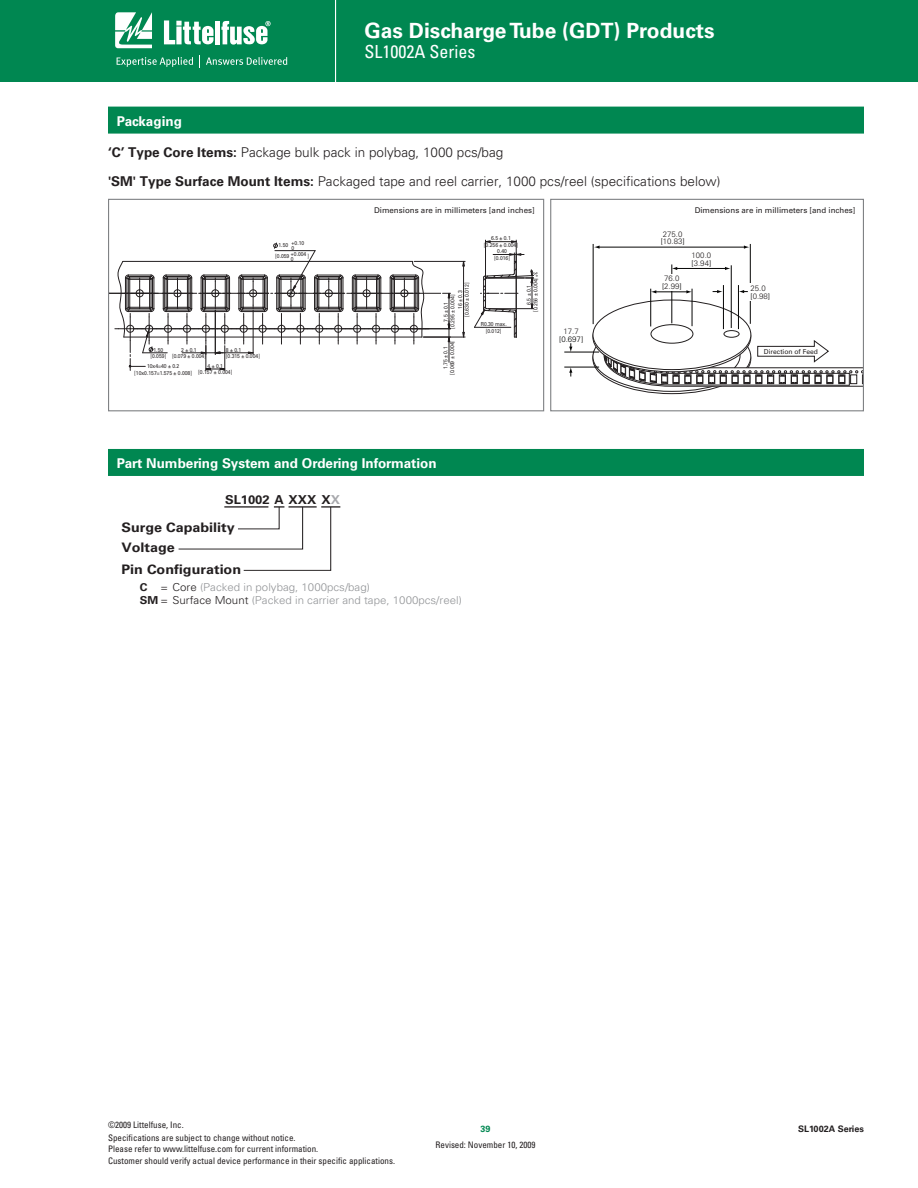
<style>
.page{position:relative;width:918px;height:1188px;background:#fff}
.page>*{position:absolute;margin:0;border:0;box-sizing:border-box;transform-origin:0 0}
.t1{font:700 21px "Univers LT Std";color:#fff}
.t2{font:condensed 18px "Univers LT Std";color:#fff}
.t3{font:300 13.5px "Univers LT Std";color:#231f20}
.t4{font:700 13.5px "Univers LT Std";color:#fff}
.t5{font:700 13.2px "Univers LT Std";color:#231f20;scale:1.09 1}
.t6{font:700 12.3px "Univers LT Std";color:#231f20;scale:1.05 1}
.t7{font:300 10.95px/13.2px "Univers LT Std";color:#939598;scale:1.05 1}
.t8{font:condensed 9px/10.8px "Univers LT Std";color:#231f20}
.t9{font:700 9px "Univers LT Std";color:#231f20}
.t10{font:700 9px "Univers LT Std";color:#008751}
.t11{font:7.95px "Univers LT Std";color:#231f20}
.t12{font:300 7.8px/7.8px "Univers";color:#231f20}
.t13{font:300 7.8px "Univers";color:#050605}
.t14{font:6.75px "Univers";color:#231f20}
.t15{font:5.55px/6.6px "Univers LT Std";color:#231f20;text-align:center;scale:.9 1}
.s1{font-weight:700}
.s2{color:#050605}
.s3{color:#a8a9ad}
.s4{font-weight:700;color:#231f20}
.s5{color:#231f20}
</style>
<div class="page">
<div style="left:0;top:0;width:918px;height:82px;background:#008751"></div>
<hr style="left:335px;top:0;width:1px;height:82px;background:#fff">
<svg style="left:115px;top:12px;width:37px;height:36px"></svg>
<div style="left:215px;top:21px;width:5px;height:23px;background:#fff"></div>
<svg style="left:221px;top:21px;width:50px;height:24px"></svg>
<svg style="left:164px;top:20px;width:49px;height:24px"></svg>
<svg style="left:117px;top:57px;width:76px;height:10px"></svg>
<svg style="left:199px;top:55px;width:1px;height:13px"></svg>
<svg style="left:206px;top:57px;width:81px;height:8px"></svg>
<div style="left:108px;top:107px;width:756px;height:27px;background:#008751"></div>
<hr style="left:463px;top:261px;width:1px;height:76px;background:#231f20">
<hr style="left:424px;top:337px;width:41px;height:1px;background:#231f20">
<hr style="left:414px;top:261px;width:51px;height:1px;background:#231f20">
<svg style="left:110px;top:243px;width:341px;height:128px"></svg>
<hr style="left:516px;top:240px;width:1px;height:98px;background:#231f20">
<hr style="left:485px;top:240px;width:1px;height:63px;background:#231f20">
<hr style="left:486px;top:241px;width:30px;height:1px;background:#231f20">
<div style="left:108px;top:199px;width:436px;height:212px;border:1px solid #808285"></div>
<svg style="left:593px;top:322px;width:158px;height:69px"></svg>
<svg style="left:569px;top:368px;width:3px;height:9px"></svg>
<svg style="left:569px;top:343px;width:3px;height:9px"></svg>
<hr style="left:564px;top:352px;width:35px;height:1px;background:#050504">
<hr style="left:564px;top:367px;width:35px;height:1px;background:#050504">
<svg style="left:713px;top:290px;width:10px;height:3px"></svg>
<svg style="left:739px;top:290px;width:9px;height:3px"></svg>
<svg style="left:600px;top:325px;width:262px;height:62px"></svg>
<hr style="left:593px;top:244px;width:1px;height:80px;background:#050504">
<hr style="left:750px;top:244px;width:1px;height:80px;background:#050504">
<hr style="left:598px;top:247px;width:147px;height:1px;background:#050504">
<svg style="left:744px;top:245px;width:5px;height:4px"></svg>
<svg style="left:594px;top:245px;width:6px;height:4px"></svg>
<svg style="left:593px;top:302px;width:158px;height:70px"></svg>
<div style="left:593px;top:300px;width:158px;height:70px;background:#fff;border-radius:50%"></div>
<hr style="left:650px;top:289px;width:1px;height:37px;background:#050504">
<hr style="left:655px;top:292px;width:33px;height:1px;background:#050504">
<svg style="left:686px;top:290px;width:6px;height:3px"></svg>
<svg style="left:651px;top:290px;width:5px;height:3px"></svg>
<hr style="left:692px;top:289px;width:1px;height:37px;background:#050504">
<hr style="left:671px;top:264px;width:1px;height:59px;background:#050504">
<hr style="left:676px;top:268px;width:50px;height:1px;background:#050504">
<svg style="left:725px;top:267px;width:6px;height:3px"></svg>
<svg style="left:672px;top:267px;width:5px;height:3px"></svg>
<hr style="left:731px;top:265px;width:1px;height:63px;background:#050504">
<hr style="left:738px;top:285px;width:1px;height:44px;background:#050504">
<hr style="left:723px;top:285px;width:1px;height:44px;background:#050504">
<div style="left:662px;top:274px;width:13px;height:17px;background:#fff"></div>
<div style="left:749px;top:284px;width:12px;height:17px;background:#fff"></div>
<div style="left:651px;top:324px;width:42px;height:20px;border:1px solid #211e1e;border-radius:50%"></div>
<div style="left:724px;top:330px;width:15px;height:8px;border:1px solid #211e1e;border-radius:50%"></div>
<div style="left:550px;top:199px;width:314px;height:212px;border:1px solid #808285"></div>
<div style="left:108px;top:449px;width:756px;height:27px;background:#008751"></div>
<svg style="left:178px;top:506px;width:162px;height:65px"></svg>
<svg style="left:474px;top:253px;width:60px;height:85px"></svg>
<h1 class="t1" style="left:364px;top:22px;width:352px">Gas Discharge Tube (GDT) Products</h1>
<h2 class="t2" style="left:364px;top:45px;width:112px">SL1002A Series</h2>
<h3 class="t4" style="left:117px;top:116px;width:67px">Packaging</h3>
<h3 class="t3" style="left:108px;top:147px;width:397px"><span class="s1">‘C’ Type Core Items:</span> Package bulk pack in polybag, 1000 pcs/bag</h3>
<h3 class="t3" style="left:108px;top:176px;width:614px"><span class="s1">'SM' Type Surface Mount Items:</span> Packaged tape and reel carrier, 1000 pcs/reel (specifications below)</h3>
<p class="t15" style="left:278px;top:242px;width:12px">1.50</p>
<p class="t15" style="left:292px;top:240px;width:16px;line-height:4.9px;text-align:left">+0.10<br>0</p>
<p class="t15" style="left:275px;top:253px;width:17px">[0.059</p>
<p class="t15" style="left:307px;top:253px;width:3px">]</p>
<p class="t15" style="left:291px;top:252px;width:19px;line-height:4.9px;text-align:left">+0.004<br>0</p>
<p class="t15" style="left:150px;top:347px;width:19px">1.50 [0.059]</p>
<p class="t15" style="left:172px;top:347px;width:39px">2 ± 0.1<br>[0.079 ± 0.004]</p>
<p class="t15" style="left:226px;top:347px;width:39px;text-align:left">8 ± 0.1<br>[0.315 ± 0.004]</p>
<p class="t15" style="left:198px;top:363px;width:39px">4 ± 0.1<br>[0.157 ± 0.004]</p>
<p class="t15" style="left:134px;top:363px;width:66px">10x4=40 ± 0.2 [10x0.157=1.575 ± 0.008]</p>
<h3 class="t11" style="left:374px;top:207px;width:162px">Dimensions are in millimeters [and inches]</h3>
<h3 class="t11" style="left:695px;top:207px;width:162px">Dimensions are in millimeters [and inches]</h3>
<p class="t15" style="left:457px;top:317px;width:39px;rotate:-90deg">16 ± 0.3<br>[0.630 ± 0.012]</p>
<p class="t15" style="left:443px;top:329px;width:39px;rotate:-90deg">7.5 ± 0.1 [0.295 ± 0.004]</p>
<p class="t15" style="left:443px;top:375px;width:39px;rotate:-90deg">1.75 ± 0.1 [0.069 ± 0.004]</p>
<p class="t15" style="left:484px;top:236px;width:39px">6.5 ± 0.1 [0.256 ± 0.004]</p>
<p class="t15" style="left:494px;top:248px;width:19px">0.40 [0.016]</p>
<p class="t15" style="left:481px;top:321px;width:31px">R0.30 max. [0.012]</p>
<p class="t15" style="left:526px;top:312px;width:39px;rotate:-90deg">6.5 ± 0.1 [0.256 ± 0.004]</p>
<h3 class="t12" style="left:564px;top:328px;width:17px">17.7</h3>
<h3 class="t13" style="left:559px;top:336px;width:25px">[0.697]</h3>
<h3 class="t12" style="left:661px;top:231px;width:25px">275.0 <span class="s2">[</span>10.83<span class="s2">]</span></h3>
<h3 class="t12" style="left:662px;top:275px;width:21px">76.0 <span class="s2">[</span>2.99<span class="s2">]</span></h3>
<h3 class="t12" style="left:692px;top:252px;width:21px">100.0 <span class="s2">[</span>3.94<span class="s2">]</span></h3>
<h3 class="t12" style="left:751px;top:285px;width:21px">25.0 <span class="s2">[</span>0.98<span class="s2">]</span></h3>
<p class="t14" style="left:764px;top:349px;width:56px">Direction of Feed</p>
<h3 class="t4" style="left:117px;top:458px;width:321px">Part Numbering System and Ordering Information</h3>
<h3 class="t6" style="left:225px;top:495px;width:111px">SL1002 A XXX X<span class="s3">X</span></h3>
<h3 class="t5" style="left:122px;top:522px;width:106px">Surge Capability</h3>
<h3 class="t5" style="left:122px;top:564px;width:111px">Pin Configuration</h3>
<h3 class="t5" style="left:122px;top:543px;width:51px">Voltage</h3>
<h3 class="t7" style="left:140px;top:581px;width:308px"><span class="s4">C</span> <span class="s5">= Core</span> (Packed in polybag, 1000pcs/bag)<br><span class="s4">SM</span> <span class="s5">= Surface Mount</span> (Packed in carrier and tape, 1000pcs/reel)</h3>
<h3 class="t8" style="left:108px;top:1120px;width:77px">©2009 Littelfuse, Inc.</h3>
<h3 class="t8" style="left:108px;top:1133px;width:212px">Specifications are subject to change without notice.<br>Please refer to www.littelfuse.com for current information.</h3>
<h3 class="t8" style="left:108px;top:1156px;width:288px">Customer should verify actual device performance in their specific applications.</h3>
<h3 class="t10" style="left:480px;top:1125px;width:12px">39</h3>
<h3 class="t8" style="left:436px;top:1140px;width:101px">Revised: November 10, 2009</h3>
<h3 class="t9" style="left:798px;top:1125px;width:67px">SL1002A Series</h3>
</div>
